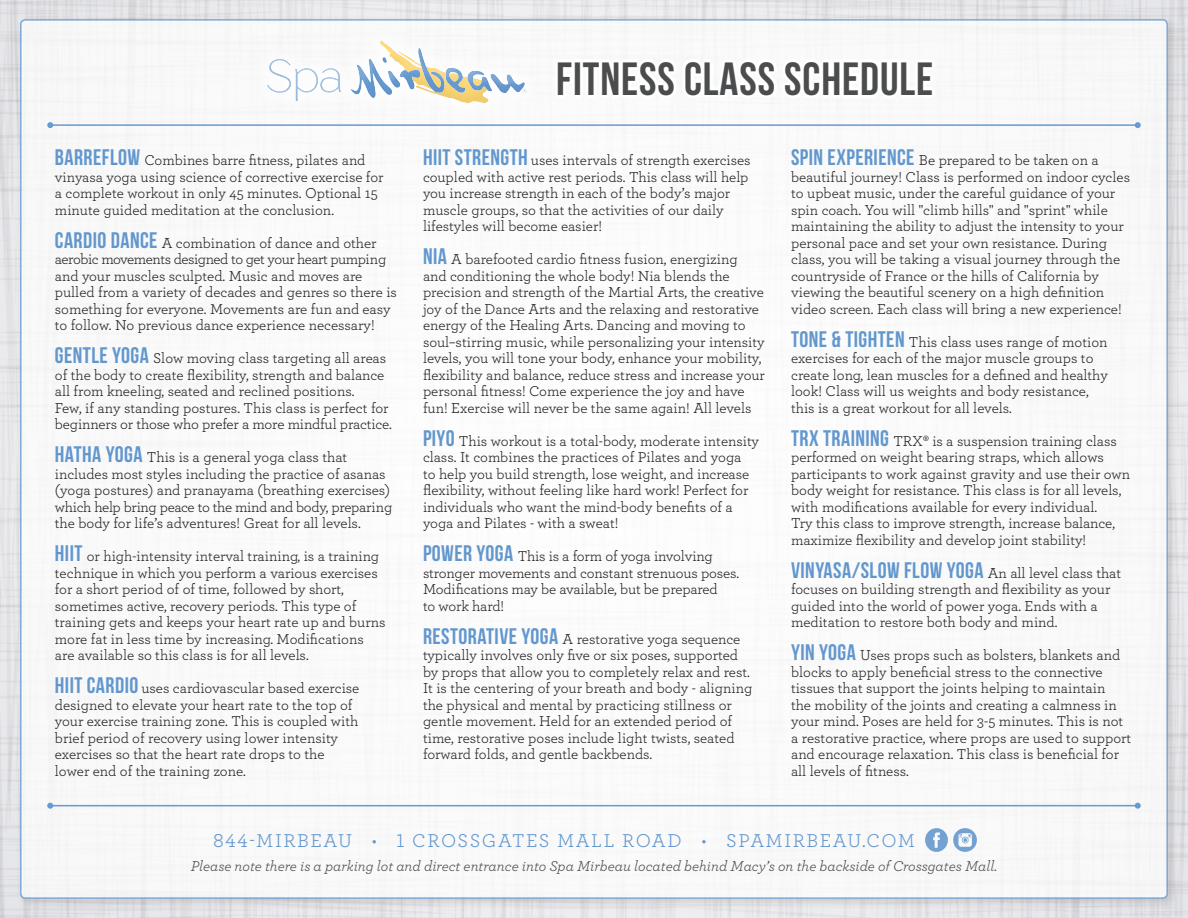
<style>
.page{position:relative;width:1188px;height:918px;background:#fff}
.page>*{position:absolute;margin:0;border:0;box-sizing:border-box;transform-origin:0 0}
.t1{font:700 46.5px "Bebas Neue";letter-spacing:.02em;color:#4b4c4d}
.t2{font:22.5px "Bebas Neue";letter-spacing:.02em;color:#6297ce}
.t3{font:19.5px "Archer";letter-spacing:.08em;color:#6297ce}
.t4{font:15px/16.5px "Archer Pro";color:#231f20}
.t5{font:italic 15px "Archer Pro";color:#4b4c4d}
.s1{font-family:"Bebas Neue";font-size:22.5px;color:#6297ce}
.s2{font-family:"Archer Pro";font-size:15px;color:#231f20}
</style>
<div class="page">
<img style="left:0;top:0;width:1188px;height:918px">
<div style="left:15px;top:14px;width:1165px;height:897px;background:#231f20;opacity:.2"></div>
<div style="left:21px;top:20px;width:1146px;height:878px;background:#fff;border-radius:5px"></div>
<svg style="left:953px;top:828px;width:24px;height:24px"></svg>
<svg style="left:925px;top:828px;width:23px;height:24px"></svg>
<hr style="left:50px;top:805px;width:1088px;height:1px;background:#659ad2">
<svg style="left:47px;top:803px;width:6px;height:6px"></svg>
<svg style="left:1135px;top:803px;width:6px;height:6px"></svg>
<hr style="left:50px;top:124px;width:1088px;height:2px;background:#659ad2">
<svg style="left:47px;top:122px;width:6px;height:6px"></svg>
<svg style="left:1135px;top:122px;width:6px;height:6px"></svg>
<svg style="left:552px;top:26px;width:386px;height:100px"></svg>
<div style="left:262px;top:42px;width:267px;height:64px;background:#231f20;opacity:.05"></div>
<p class="t4" style="left:55px;top:151px;width:330px"><span class="s1">BARREFLOW</span> Combines barre fitness, pilates and vinyasa yoga using science of corrective exercise for a complete workout in only 45 minutes. Optional 15 minute guided meditation at the conclusion.</p>
<p class="t4" style="left:55px;top:234px;width:344px"><span class="s1">CARDIO DANCE</span> A combination of dance and other aerobic movements designed to get your heart pumping and your muscles sculpted. Music and moves are pulled from a variety of decades and genres so there is something for everyone. Movements are fun and easy to follow. No previous dance experience necessary!</p>
<p class="t4" style="left:55px;top:349px;width:333px;text-align:justify"><span class="s1">GENTLE YOGA</span> Slow moving class targeting all areas of the body to create flexibility, strength and balance all from kneeling, seated and reclined positions.</p>
<p class="t4" style="left:55px;top:399px;width:335px">Few, if any standing postures. This class is perfect for</p>
<p class="t4" style="left:55px;top:415px;width:338px">beginners or those who prefer a more mindful practice.</p>
<p class="t4" style="left:55px;top:448px;width:339px"><span class="s1">HATHA YOGA</span> This is a general yoga class that includes most styles including the practice of asanas (yoga postures) and pranayama (breathing exercises) which help bring peace to the mind and body, preparing the body for life’s adventures! Great for all levels.</p>
<p class="t4" style="left:55px;top:547px;width:326px;text-align:justify"><span class="s1">HIIT</span> or high-intensity interval training, is a training technique in which you perform a various exercises for a short period of of time, followed by short,</p>
<p class="t4" style="left:55px;top:597px;width:303px">sometimes active, recovery periods. This type of</p>
<p class="t4" style="left:55px;top:613px;width:332px">training gets and keeps your heart rate up and burns more fat in less time by increasing. Modifications</p>
<p class="t4" style="left:55px;top:646px;width:255px">are available so this class is for all levels.</p>
<p class="t4" style="left:55px;top:679px;width:306px"><span class="s1">HIIT CARDIO</span> uses cardiovascular based exercise</p>
<p class="t4" style="left:55px;top:696px;width:299px">designed to elevate your heart rate to the top of</p>
<p class="t4" style="left:55px;top:712px;width:305px">your exercise training zone. This is coupled with</p>
<p class="t4" style="left:55px;top:729px;width:285px">brief period of recovery using lower intensity</p>
<p class="t4" style="left:55px;top:745px;width:271px">exercises so that the heart rate drops to the</p>
<p class="t4" style="left:55px;top:762px;width:192px">lower end of the training zone.</p>
<p class="t1" style="left:556px;top:53px;width:379px">FITNESS CLASS SCHEDULE</p>
<p class="t4" style="left:423px;top:151px;width:329px"><span class="s1">HIIT STRENGTH</span> uses intervals of strength exercises coupled with active rest periods. This class will help you increase strength in each of the body’s major</p>
<p class="t4" style="left:423px;top:201px;width:302px">muscle groups, so that the activities of our daily</p>
<p class="t4" style="left:423px;top:217px;width:181px">lifestyles will become easier!</p>
<p class="t4" style="left:423px;top:250px;width:343px"><span class="s1">NIA</span> A barefooted cardio fitness fusion, energizing and conditioning the whole body! Nia blends the precision and strength of the Martial Arts, the creative joy of the Dance Arts and the relaxing and restorative energy of the Healing Arts. Dancing and moving to soul–stirring music, while personalizing your intensity levels, you will tone your body, enhance your mobility, flexibility and balance, reduce stress and increase your personal fitness! Come experience the joy and have fun! Exercise will never be the same again! All levels</p>
<p class="t4" style="left:423px;top:432px;width:338px"><span class="s1">PIYO</span> This workout is a total-body, moderate intensity class. It combines the practices of Pilates and yoga<br>to help you build strength, lose weight, and increase flexibility, without feeling like hard work! Perfect for individuals who want the mind-body benefits of a yoga and Pilates - with a sweat!</p>
<p class="t4" style="left:423px;top:547px;width:291px"><span class="s1">POWER YOGA</span> This is a form of yoga involving</p>
<p class="t4" style="left:423px;top:564px;width:318px">stronger movements and constant strenuous poses.<br>Modifications may be available, but be prepared</p>
<p class="t4" style="left:423px;top:597px;width:83px">to work hard!</p>
<p class="t4" style="left:423px;top:630px;width:319px"><span class="s1">RESTORATIVE YOGA</span> A restorative yoga sequence typically involves only five or six poses, supported</p>
<p class="t4" style="left:423px;top:663px;width:328px">by props that allow you to completely relax and rest.</p>
<p class="t4" style="left:423px;top:679px;width:331px">It is the centering of your breath and body - aligning the physical and mental by practicing stillness or</p>
<p class="t4" style="left:423px;top:712px;width:313px">gentle movement. Held for an extended period of time, restorative poses include light twists, seated forward folds, and gentle backbends.</p>
<p class="t4" style="left:791px;top:151px;width:341px"><span class="s1">SPIN EXPERIENCE</span> Be prepared to be taken on a beautiful journey! Class is performed on indoor cycles to upbeat music, under the careful guidance of your spin coach. You will "climb hills" and "sprint" while maintaining the ability to adjust the intensity to your personal pace and set your own resistance. During class, you will be taking a visual journey through the countryside of France or the hills of California by viewing the beautiful scenery on a high definition video screen. Each class will bring a new experience!</p>
<p class="t4" style="left:791px;top:333px;width:318px"><span class="s1">TONE &amp; TIGHTEN</span> This class uses range of motion exercises for each of the major muscle groups to</p>
<p class="t4" style="left:791px;top:366px;width:318px">create long, lean muscles for a defined and healthy look! Class will us weights and body resistance,</p>
<p class="t4" style="left:791px;top:399px;width:222px">this is a great workout for all levels.</p>
<p class="t4" style="left:791px;top:432px;width:341px"><span class="s1">TRX TRAINING</span> TRX® is a suspension training class performed on weight bearing straps, which allows participants to work against gravity and use their own body weight for resistance. This class is for all levels, with modifications available for every individual.</p>
<p class="t4" style="left:791px;top:514px;width:326px">Try this class to improve strength, increase balance,</p>
<p class="t4" style="left:791px;top:531px;width:297px">maximize flexibility and develop joint stability!</p>
<p class="t2" style="left:791px;top:557px;width:332px">VINYASA/SLOW FLOW YOGA <span class="s2">An all level class that</span></p>
<p class="t4" style="left:791px;top:580px;width:321px">focuses on building strength and flexibility as your guided into the world of power yoga. Ends with a</p>
<p class="t4" style="left:791px;top:613px;width:268px">meditation to restore both body and mind.</p>
<p class="t4" style="left:791px;top:646px;width:342px"><span class="s1">YIN YOGA</span> Uses props such as bolsters, blankets and blocks to apply beneficial stress to the connective tissues that support the joints helping to maintain<br>the mobility of the joints and creating a calmness in your mind. Poses are held for 3-5 minutes. This is not a restorative practice, where props are used to support and encourage relaxation. This class is beneficial for all levels of fitness.</p>
<p class="t3" style="left:213px;top:827px;width:704px">844-MIRBEAU • 1 CROSSGATES MALL ROAD • SPAMIRBEAU.COM</p>
<p class="t5" style="left:191px;top:855px;width:808px">Please note there is a parking lot and direct entrance into Spa Mirbeau located behind Macy’s on the backside of Crossgates Mall.</p>
</div>
